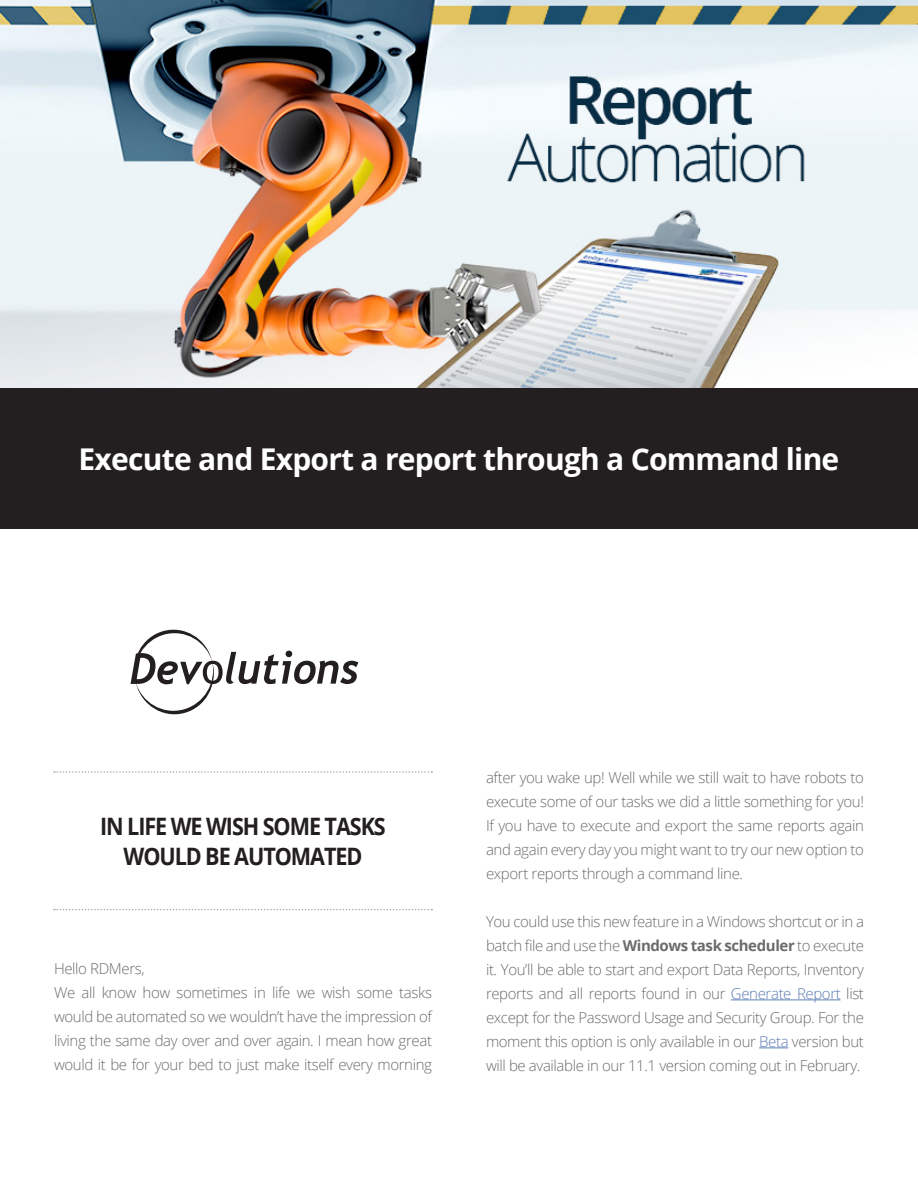
<style>
.page{position:relative;width:918px;height:1188px;background:#fff}
.page>*{position:absolute;margin:0;border:0;box-sizing:border-box;transform-origin:0 0}
.t1{font:700 30px "Open Sans";letter-spacing:-.025em;color:#fff}
.t2{font:700 24px "Open Sans";letter-spacing:-.05em;color:#231f20;scale:.9 1}
.t3{font:300 15px/24px "Open Sans";letter-spacing:-.025em;color:#6b6b6e;text-align:justify}
.s1{font-weight:700}
.s2{color:#5e7db4}
</style>
<div class="page">
<img style="left:0;top:0;width:918px;height:389px">
<div style="left:0;top:389px;width:918px;height:140px;background:#231f20"></div>
<svg style="left:54px;top:909px;width:378px;height:1px"></svg>
<svg style="left:54px;top:771px;width:378px;height:2px"></svg>
<svg style="left:130px;top:629px;width:228px;height:86px"></svg>
<hr style="left:731px;top:1000px;width:109px;height:1px;background:#5e7db4">
<svg style="left:759px;top:1048px;width:29px;height:1px"></svg>
<p class="t1" style="left:79px;top:438px;width:762px">Execute and Export a report through a Command line</p>
<p class="t2" style="left:100px;top:809px;width:319px">IN LIFE WE WISH SOME TASKS</p>
<p class="t2" style="left:124px;top:839px;width:267px">WOULD BE AUTOMATED</p>
<p class="t3" style="left:54px;top:956px;width:92px">Hello RDMers,</p>
<p class="t3" style="left:54px;top:980px;width:380px">We all know how sometimes in life we wish some tasks would be automated so we wouldn’t have the impression of living the same day over and over again. I mean how great would it be for your bed to just make itself every morning</p>
<p class="t3" style="left:486px;top:765px;width:380px">after you wake up! Well while we still wait to have robots to execute some of our tasks we did a little something for you!<br>If you have to execute and export the same reports again and again every day you might want to try our new option to export reports through a command line.</p>
<p class="t3" style="left:486px;top:909px;width:380px">You could use this new feature in a Windows shortcut or in a batch file and use the <span class="s1">Windows task scheduler</span> to execute it. You’ll be able to start and export Data Reports, Inventory reports and all reports found in our <span class="s2">Generate Report</span> list except for the Password Usage and Security Group. For the moment this option is only available in our <span class="s2">Beta</span> version but will be available in our 11.1 version coming out in February.</p>
</div>
